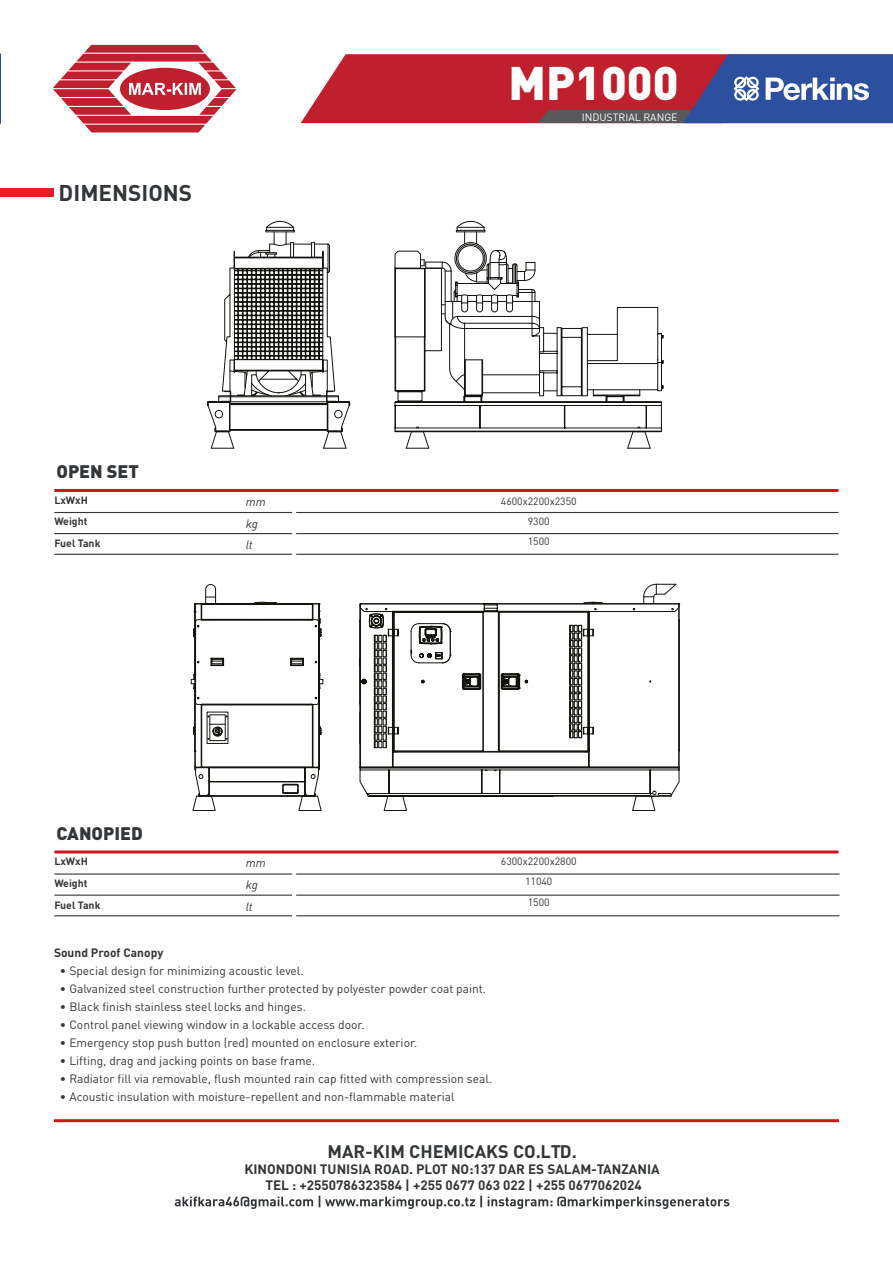
<style>
.page{position:relative;width:893px;height:1263px;background:#fff}
.page>*{position:absolute;margin:0;border:0;box-sizing:border-box;transform-origin:0 0}
.t1{font:900 46.5px "DIN Pro";color:#fff}
.t2{font:700 22.5px "DIN Pro";color:#333638}
.t3{font:700 18px "DIN Pro";color:#333638}
.t4{font:900 18px "DIN Pro";color:#333638}
.t5{font:700 13.5px/16.2px "DIN Pro";color:#333638;text-align:center}
.t6{font:12px "DIN Pro";color:#333638}
.t7{font:700 12px "DIN Pro";color:#333638}
.t8{font:italic 12px/21.8px "DIN Pro";color:#333638}
.t9{font:10.5px "DIN Pro";color:#333638}
.t10{font:700 10.5px/21.8px "DIN Pro";color:#333638}
.t11{font:10.5px "DIN Pro";color:#fff}
</style>
<div class="page">
<hr style="left:54px;top:1119px;width:785px;height:3px;background:#cd171a">
<hr style="left:0;top:54px;width:1px;height:69px;background:#2c509e">
<div style="left:0;top:188px;width:54px;height:9px;background:#ed1c24"></div>
<hr style="left:54px;top:489px;width:784px;height:3px;background:#cd171a">
<hr style="left:54px;top:850px;width:784px;height:3px;background:#cd171a">
<hr style="left:54px;top:512px;width:238px;height:1px;background:#333638">
<hr style="left:296px;top:512px;width:542px;height:1px;background:#333638">
<hr style="left:54px;top:533px;width:238px;height:1px;background:#333638">
<hr style="left:296px;top:533px;width:542px;height:1px;background:#333638">
<hr style="left:54px;top:554px;width:238px;height:1px;background:#333638">
<hr style="left:296px;top:554px;width:542px;height:1px;background:#333638">
<hr style="left:54px;top:873px;width:238px;height:1px;background:#333638">
<hr style="left:296px;top:873px;width:544px;height:1px;background:#333638">
<hr style="left:54px;top:894px;width:238px;height:2px;background:#333638">
<hr style="left:296px;top:894px;width:544px;height:2px;background:#333638">
<hr style="left:54px;top:915px;width:238px;height:1px;background:#333638">
<hr style="left:296px;top:915px;width:544px;height:1px;background:#333638">
<svg style="left:535px;top:432px;width:116px;height:17px"></svg>
<div style="left:395px;top:431px;width:267px;height:1px;border:1px solid #14120e"></div>
<svg style="left:457px;top:221px;width:206px;height:207px"></svg>
<svg style="left:350px;top:227px;width:185px;height:222px"></svg>
<svg style="left:207px;top:221px;width:143px;height:228px"></svg>
<svg style="left:205px;top:584px;width:11px;height:6px"></svg>
<svg style="left:323px;top:603px;width:357px;height:185px"></svg>
<svg style="left:191px;top:596px;width:132px;height:215px"></svg>
<svg style="left:359px;top:584px;width:317px;height:227px"></svg>
<svg style="left:301px;top:54px;width:592px;height:69px;background:#96405f"></svg>
<svg style="left:53px;top:45px;width:184px;height:87px"></svg>
<svg style="left:175px;top:1196px;width:554px;height:13px"></svg>
<h2 class="t2" style="left:59px;top:174px;width:135px">DIMENSIONS</h2>
<h3 class="t4" style="left:57px;top:456px;width:84px">OPEN SET</h3>
<p class="t10" style="left:54px;top:488px;width:48px">LxWxH<br>Weight<br>Fuel Tank</p>
<p class="t8" style="left:246px;top:489px;width:22px">mm kg lt</p>
<h1 class="t1" style="left:508px;top:43px;width:172px">MP1000</h1>
<p class="t11" style="left:582px;top:109px;width:97px">INDUSTRIAL RANGE</p>
<p class="t9" style="left:501px;top:493px;width:77px">4600x2200x2350</p>
<p class="t9" style="left:528px;top:513px;width:23px">9300</p>
<p class="t9" style="left:528px;top:533px;width:23px">1500</p>
<h3 class="t4" style="left:57px;top:818px;width:88px">CANOPIED</h3>
<p class="t10" style="left:54px;top:849px;width:48px">LxWxH<br>Weight<br>Fuel Tank</p>
<p class="t8" style="left:246px;top:851px;width:22px">mm kg lt</p>
<p class="t9" style="left:501px;top:853px;width:77px">6300x2200x2800</p>
<p class="t9" style="left:525px;top:873px;width:29px">11040</p>
<p class="t9" style="left:528px;top:894px;width:23px">1500</p>
<p class="t7" style="left:54px;top:942px;width:111px">Sound Proof Canopy</p>
<p class="t6" style="left:60px;top:961px;width:245px">• Special design for minimizing acoustic level.</p>
<p class="t6" style="left:60px;top:979px;width:428px">• Galvanized steel construction further protected by polyester powder coat paint.</p>
<p class="t6" style="left:60px;top:997px;width:248px">• Black finish stainless steel locks and hinges.</p>
<p class="t6" style="left:60px;top:1015px;width:306px">• Control panel viewing window in a lockable access door.</p>
<p class="t6" style="left:60px;top:1033px;width:359px">• Emergency stop push button (red) mounted on enclosure exterior.</p>
<p class="t6" style="left:60px;top:1051px;width:257px">• Lifting, drag and jacking points on base frame.</p>
<p class="t6" style="left:60px;top:1069px;width:434px">• Radiator fill via removable, flush mounted rain cap fitted with compression seal.</p>
<p class="t6" style="left:60px;top:1087px;width:396px">• Acoustic insulation with moisture-repellent and non-flammable material</p>
<h3 class="t3" style="left:327px;top:1136px;width:251px">MAR-KIM CHEMICAKS CO.LTD.</h3>
<p class="t5" style="left:244px;top:1159px;width:417px">KINONDONI TUNISIA ROAD. PLOT NO:137 DAR ES SALAM-TANZANIA<br>TEL : +2550786323584 | +255 0677 063 022 | +255 0677062024</p>
</div>
